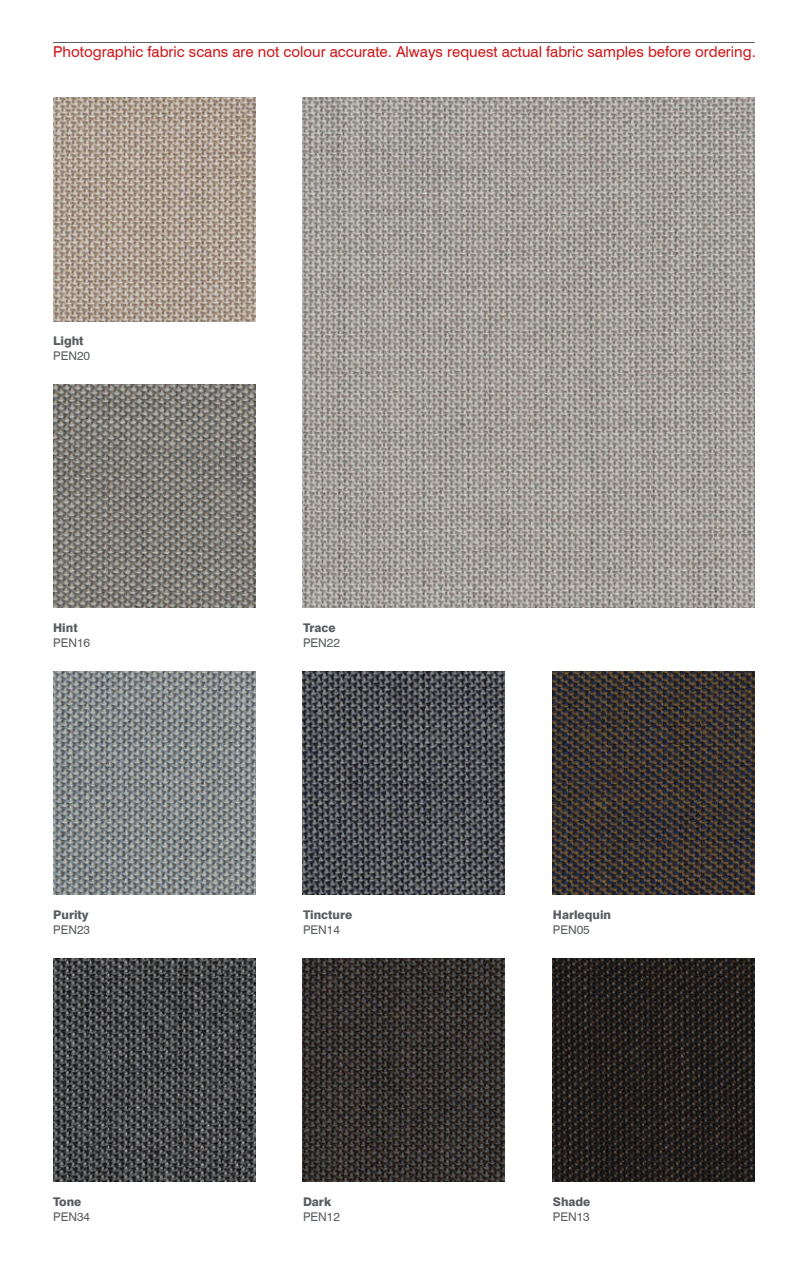
<style>
.page{position:relative;width:808px;height:1263px;background:#fff}
.page>*{position:absolute;margin:0;border:0;box-sizing:border-box;transform-origin:0 0}
.t1{font:15px "Swiss 721 BT";color:#cd1719}
.t2{font:800 12px "Swiss 721 BT";color:#595c61}
.t3{font:12px "Swiss 721 BT";color:#595c61}
</style>
<div class="page">
<hr style="left:53px;top:42px;width:702px;height:1px;background:#595c61">
<img style="left:53px;top:98px;width:202px;height:223px">
<img style="left:303px;top:98px;width:452px;height:510px">
<img style="left:53px;top:385px;width:202px;height:223px">
<img style="left:53px;top:671px;width:202px;height:224px">
<img style="left:303px;top:671px;width:202px;height:224px">
<img style="left:553px;top:671px;width:202px;height:224px">
<img style="left:53px;top:958px;width:202px;height:223px">
<img style="left:303px;top:958px;width:202px;height:223px">
<img style="left:553px;top:958px;width:202px;height:223px">
<p class="t1" style="left:53px;top:43px;width:704px">Photographic fabric scans are not colour accurate. Always request actual fabric samples before ordering.</p>
<p class="t2" style="left:53px;top:333px;width:32px">Light</p>
<p class="t3" style="left:53px;top:348px;width:39px">PEN20</p>
<p class="t2" style="left:53px;top:620px;width:26px">Hint</p>
<p class="t3" style="left:53px;top:635px;width:39px">PEN16</p>
<p class="t2" style="left:303px;top:620px;width:34px">Trace</p>
<p class="t3" style="left:303px;top:635px;width:39px">PEN22</p>
<p class="t2" style="left:53px;top:907px;width:37px">Purity</p>
<p class="t3" style="left:53px;top:922px;width:39px">PEN23</p>
<p class="t2" style="left:303px;top:907px;width:51px">Tincture</p>
<p class="t3" style="left:303px;top:922px;width:39px">PEN14</p>
<p class="t2" style="left:553px;top:907px;width:60px">Harlequin</p>
<p class="t3" style="left:553px;top:922px;width:39px">PEN05</p>
<p class="t2" style="left:53px;top:1194px;width:30px">Tone</p>
<p class="t3" style="left:53px;top:1209px;width:39px">PEN34</p>
<p class="t2" style="left:303px;top:1194px;width:30px">Dark</p>
<p class="t3" style="left:303px;top:1209px;width:39px">PEN12</p>
<p class="t2" style="left:553px;top:1194px;width:39px">Shade</p>
<p class="t3" style="left:553px;top:1209px;width:39px">PEN13</p>
</div>
